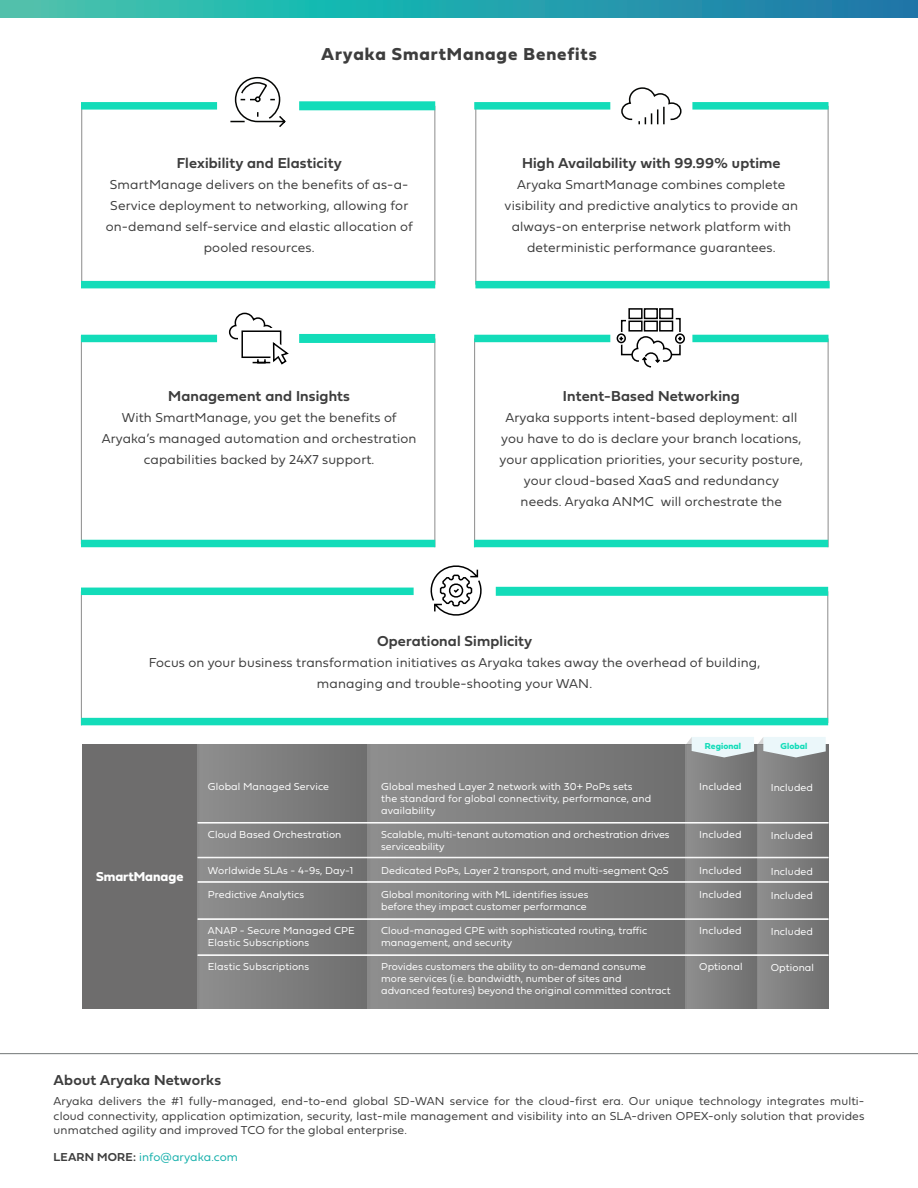
<style>
.page{position:relative;width:918px;height:1188px;background:#fff}
.page>*{position:absolute;margin:0;border:0;box-sizing:border-box;transform-origin:0 0}
.t1{font:18px "Fieldwork Geo Bold";letter-spacing:.05em;color:#3d3d3d}
.Body_Paragraph{font:15px "Fieldwork Geo Demibold";letter-spacing:.01em;color:#3d3d3d}
.Body_Paragraph-2{font:13.5px/21px "Fieldwork Geo Light";letter-spacing:.01em;color:#3d3d3d;text-align:center}
.Page_Type{font:13.5px "Fieldwork Geo Bold";color:#fff}
.Body_Paragraph-3{font:12px/14.4px "Fieldwork Geo Light";letter-spacing:.01em;color:#3d3d3d;text-align:justify}
.Body_Paragraph-4{font:12px "Fieldwork Geo Light";letter-spacing:.005em;color:#13afaa}
.Body_Paragraph-5{font:10.5px/12px "Fieldwork Geo Light";color:#fff}
.t2{font:9px "Fieldwork Geo Bold";letter-spacing:.01em;color:#13dcb9}
.s1{font-family:"Fieldwork Geo Demibold";color:#3d3d3d}
</style>
<div class="page">
<svg style="left:0;top:0;width:918px;height:17px;background:#27a4ad"></svg>
<hr style="left:0;top:1053px;width:918px;height:1px;background:#727777">
<hr style="left:81px;top:104px;width:1px;height:179px;background:#3d3d3d">
<hr style="left:81px;top:335px;width:1px;height:209px;background:#3d3d3d">
<hr style="left:81px;top:591px;width:1px;height:134px;background:#3d3d3d">
<hr style="left:434px;top:106px;width:1px;height:179px;background:#3d3d3d">
<hr style="left:434px;top:338px;width:1px;height:209px;background:#3d3d3d">
<hr style="left:827px;top:591px;width:1px;height:132px;background:#3d3d3d">
<hr style="left:475px;top:106px;width:1px;height:179px;background:#3d3d3d">
<hr style="left:474px;top:338px;width:1px;height:209px;background:#3d3d3d">
<hr style="left:828px;top:106px;width:1px;height:179px;background:#3d3d3d">
<hr style="left:828px;top:338px;width:1px;height:209px;background:#3d3d3d">
<div style="left:81px;top:102px;width:136px;height:8px;background:#13dcb9"></div>
<div style="left:81px;top:335px;width:136px;height:7px;background:#13dcb9"></div>
<div style="left:81px;top:588px;width:333px;height:7px;background:#13dcb9"></div>
<div style="left:81px;top:281px;width:354px;height:7px;background:#13dcb9"></div>
<div style="left:81px;top:540px;width:354px;height:7px;background:#13dcb9"></div>
<div style="left:81px;top:718px;width:747px;height:7px;background:#13dcb9"></div>
<div style="left:475px;top:281px;width:355px;height:7px;background:#13dcb9"></div>
<div style="left:474px;top:540px;width:354px;height:7px;background:#13dcb9"></div>
<div style="left:474px;top:102px;width:136px;height:8px;background:#13dcb9"></div>
<div style="left:474px;top:335px;width:136px;height:7px;background:#13dcb9"></div>
<div style="left:299px;top:101px;width:136px;height:9px;background:#13dcb9"></div>
<div style="left:299px;top:334px;width:136px;height:9px;background:#13dcb9"></div>
<div style="left:496px;top:587px;width:332px;height:9px;background:#13dcb9"></div>
<div style="left:692px;top:102px;width:136px;height:8px;background:#13dcb9"></div>
<div style="left:692px;top:335px;width:136px;height:7px;background:#13dcb9"></div>
<svg style="left:230px;top:76px;width:56px;height:51px"></svg>
<svg style="left:621px;top:87px;width:61px;height:38px"></svg>
<svg style="left:228px;top:312px;width:61px;height:53px"></svg>
<div style="left:617px;top:333px;width:9px;height:10px;border:2px solid #000;border-radius:50%"></div>
<svg style="left:618px;top:308px;width:67px;height:60px"></svg>
<svg style="left:430px;top:565px;width:52px;height:51px"></svg>
<div style="left:82px;top:745px;width:116px;height:264px;background:#6e6d6d"></div>
<div style="left:198px;top:745px;width:169px;height:264px;background:linear-gradient(to right,#8e8e8e,#6e6e6e)"></div>
<div style="left:367px;top:745px;width:319px;height:264px;background:linear-gradient(to right,#8e8e8e,#6e6e6e)"></div>
<div style="left:757px;top:745px;width:71px;height:264px;background:linear-gradient(to right,#8f8f8f,#6f6f6f)"></div>
<div style="left:686px;top:745px;width:71px;height:264px;background:linear-gradient(to right,#8e8e8e,#6f6f6f)"></div>
<hr style="left:198px;top:822px;width:630px;height:1px;background:#fff">
<hr style="left:198px;top:823px;width:630px;height:1px;background:#fff">
<hr style="left:198px;top:857px;width:630px;height:1px;background:#fff">
<hr style="left:198px;top:858px;width:630px;height:1px;background:#fff">
<hr style="left:198px;top:881px;width:630px;height:1px;background:#fff">
<hr style="left:198px;top:882px;width:630px;height:1px;background:#fff">
<hr style="left:198px;top:919px;width:630px;height:1px;background:#fff">
<hr style="left:198px;top:955px;width:630px;height:1px;background:#fff">
<svg style="left:686px;top:737px;width:140px;height:20px;background:#d6e0e2"></svg>
<p class="t1" style="left:321px;top:40px;width:277px">Aryaka SmartManage Benefits</p>
<p class="Body_Paragraph" style="left:177px;top:151px;width:167px">Flexibility and Elasticity</p>
<p class="Body_Paragraph-2" style="left:106px;top:174px;width:309px">SmartManage delivers on the benefits of as-a-Service deployment to networking, allowing for on-demand self-service and elastic allocation of pooled resources.</p>
<p class="Body_Paragraph" style="left:168px;top:384px;width:183px">Management and Insights</p>
<p class="Body_Paragraph-2" style="left:102px;top:406px;width:316px">With SmartManage, you get the benefits of<br>Aryaka’s managed automation and orchestration capabilities backed by 24X7 support.</p>
<p class="Body_Paragraph" style="left:522px;top:151px;width:260px">High Availability with 99.99% uptime</p>
<p class="Body_Paragraph-2" style="left:505px;top:174px;width:295px">Aryaka SmartManage combines complete visibility and predictive analytics to provide an</p>
<p class="Body_Paragraph-2" style="left:512px;top:216px;width:281px">always-on enterprise network platform with deterministic performance guarantees.</p>
<p class="Body_Paragraph" style="left:563px;top:384px;width:178px">Intent-Based Networking</p>
<p class="Body_Paragraph-2" style="left:500px;top:406px;width:305px">Aryaka supports intent-based deployment: all you have to do is declare your branch locations, your application priorities, your security posture, your cloud-based XaaS and redundancy<br>needs. Aryaka ANMC will orchestrate the</p>
<p class="Body_Paragraph" style="left:377px;top:630px;width:157px">Operational Simplicity</p>
<p class="Body_Paragraph-2" style="left:149px;top:652px;width:613px">Focus on your business transformation initiatives as Aryaka takes away the overhead of building, managing and trouble-shooting your WAN.</p>
<p class="Page_Type" style="left:96px;top:866px;width:89px">SmartManage</p>
<p class="Body_Paragraph-5" style="left:208px;top:780px;width:123px">Global Managed Service</p>
<p class="Body_Paragraph-5" style="left:208px;top:828px;width:135px">Cloud Based Orchestration</p>
<p class="Body_Paragraph-5" style="left:208px;top:864px;width:147px">Worldwide SLAs - 4-9s, Day-1</p>
<p class="Body_Paragraph-5" style="left:208px;top:888px;width:98px">Predictive Analytics</p>
<p class="Body_Paragraph-5" style="left:208px;top:924px;width:148px">ANAP - Secure Managed CPE</p>
<p class="Body_Paragraph-5" style="left:208px;top:936px;width:103px">Elastic Subscriptions</p>
<p class="Body_Paragraph-5" style="left:208px;top:960px;width:103px">Elastic Subscriptions</p>
<p class="Body_Paragraph-5" style="left:381px;top:780px;width:272px">Global meshed Layer 2 network with 30+ PoPs sets the standard for global connectivity, performance, and availability</p>
<p class="Body_Paragraph-5" style="left:381px;top:828px;width:290px">Scalable, multi-tenant automation and orchestration drives serviceability</p>
<p class="Body_Paragraph-5" style="left:381px;top:864px;width:289px">Dedicated PoPs, Layer 2 transport, and multi-segment QoS</p>
<p class="Body_Paragraph-5" style="left:381px;top:888px;width:209px">Global monitoring with ML identifies issues</p>
<p class="Body_Paragraph-5" style="left:381px;top:900px;width:207px">before they impact customer performance</p>
<p class="Body_Paragraph-5" style="left:381px;top:924px;width:268px">Cloud-managed CPE with sophisticated routing, traffic management, and security</p>
<p class="Body_Paragraph-5" style="left:381px;top:960px;width:291px">Provides customers the ability to on-demand consume more services (i.e. bandwidth, number of sites and advanced features) beyond the original committed contract</p>
<p class="t2" style="left:705px;top:739px;width:38px">Regional</p>
<p class="t2" style="left:781px;top:739px;width:28px">Global</p>
<p class="Body_Paragraph-5" style="left:699px;top:780px;width:44px">Included</p>
<p class="Body_Paragraph-5" style="left:699px;top:828px;width:44px">Included</p>
<p class="Body_Paragraph-5" style="left:699px;top:864px;width:44px">Included</p>
<p class="Body_Paragraph-5" style="left:699px;top:888px;width:44px">Included</p>
<p class="Body_Paragraph-5" style="left:699px;top:924px;width:44px">Included</p>
<p class="Body_Paragraph-5" style="left:699px;top:960px;width:45px">Optional</p>
<p class="Body_Paragraph-5" style="left:771px;top:781px;width:44px">Included</p>
<p class="Body_Paragraph-5" style="left:771px;top:829px;width:44px">Included</p>
<p class="Body_Paragraph-5" style="left:771px;top:865px;width:44px">Included</p>
<p class="Body_Paragraph-5" style="left:771px;top:889px;width:44px">Included</p>
<p class="Body_Paragraph-5" style="left:771px;top:925px;width:44px">Included</p>
<p class="Body_Paragraph-5" style="left:771px;top:961px;width:45px">Optional</p>
<p class="Body_Paragraph" style="left:54px;top:1069px;width:169px">About Aryaka Networks</p>
<p class="Body_Paragraph-3" style="left:54px;top:1094px;width:812px">Aryaka delivers the #1 fully-managed, end-to-end global SD-WAN service for the cloud-first era. Our unique technology integrates multi&shy;cloud connectivity, application optimization, security, last-mile management and visibility into an SLA-driven OPEX-only solution that provides unmatched agility and improved TCO for the global enterprise.</p>
<p class="Body_Paragraph-4" style="left:54px;top:1147px;width:186px"><span class="s1">LEARN MORE:</span> info@aryaka.com</p>
</div>
